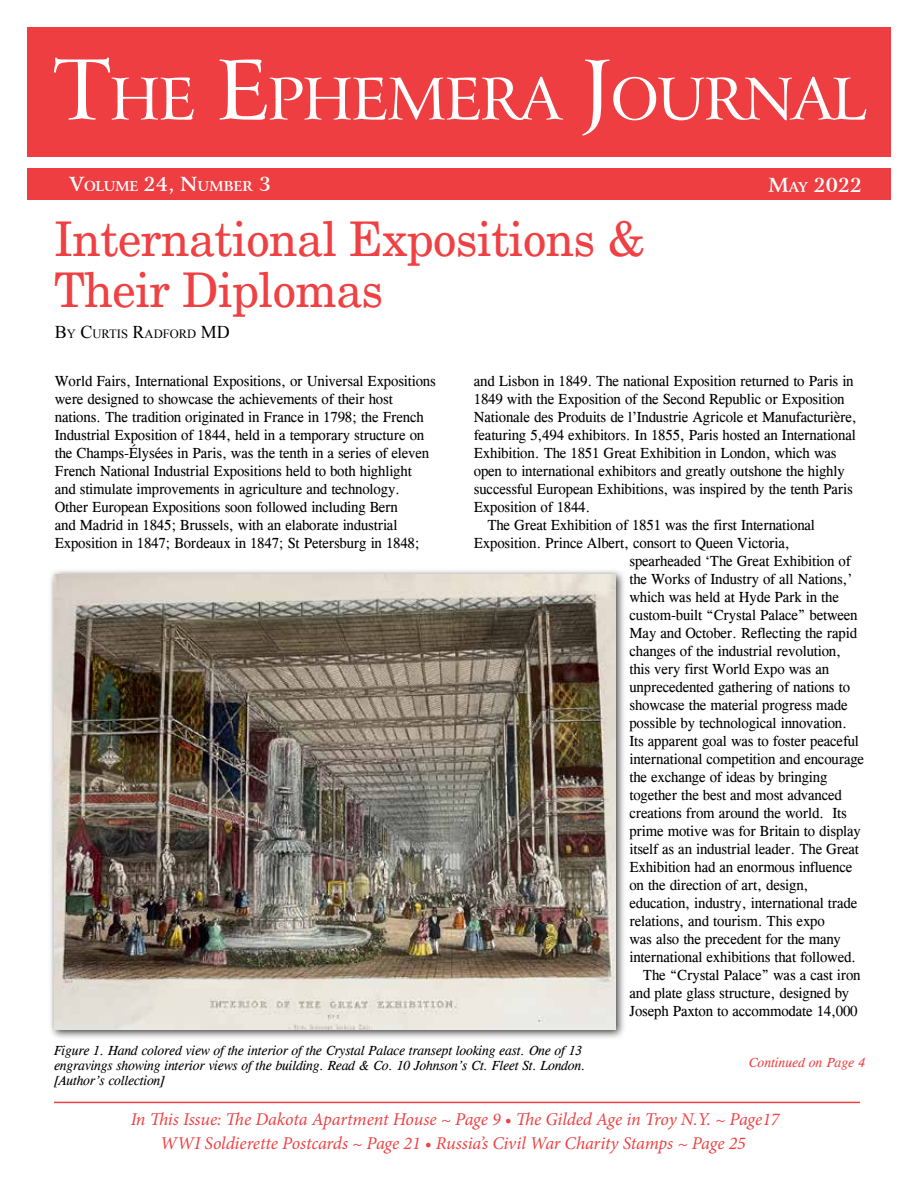
<style>
.page{position:relative;width:918px;height:1188px;background:#fff}
.page>*{position:absolute;margin:0;border:0;box-sizing:border-box;transform-origin:0 0}
.t1{font:57.75px "Arrus BT";letter-spacing:-.03em;color:#fff}
.t2{font:48px/51px "New Century Schlbk";letter-spacing:-.01em;color:#ef4143}
.t3{font:700 19.5px "Arrus BT";color:#fff}
.t4{font:italic 18px/24px "Minion Pro";letter-spacing:-.01em;color:#ef4143;text-align:center}
.t5{font:15px/18px "Cg Times";letter-spacing:-.01em;color:#000}
.t6{font:700 13.65px "Arrus BT";letter-spacing:-.015em;color:#fff}
.t7{font:italic 13.5px/15px "Cg Times";letter-spacing:-.01em;color:#000}
.t8{font:italic 13.5px "Cg Times";color:#ef4143}
.t9{font:12.6px "Times New Roman";color:#000}
.s1{font-size:82.5px}
.s2{font-size:19.5px}
.s3{font-size:13.65px}
.s4{font-size:18px}
</style>
<div class="page">
<div style="left:27px;top:27px;width:864px;height:130px;background:#ef3e42"></div>
<hr style="left:54px;top:1102px;width:808px;height:1px;background:#ef4143">
<div style="left:860px;top:1088px;width:25px;height:27px;background:#fff"></div>
<div style="left:27px;top:168px;width:864px;height:32px;background:#ef3e42"></div>
<div style="left:48px;top:568px;width:578px;height:472px;background:#000;opacity:.75"></div>
<img style="left:54px;top:575px;width:562px;height:454px">
<h1 class="t1" style="left:53px;top:64px;width:815px"><span class="s1">T</span>HE <span class="s1">E</span>PHEMERA <span class="s1">J</span>OURNAL</h1>
<p class="t6" style="left:69px;top:178px;width:203px"><span class="s2">V</span>OLUME <span class="s2">24, N</span>UMBER <span class="s2">3</span></p>
<h3 class="t3" style="left:768px;top:173px;width:96px">M<span class="s3">AY</span> 2022</h3>
<h2 class="t2" style="left:54px;top:214px;width:593px">International Expositions &amp;<br>Their Diplomas</h2>
<p class="t9" style="left:55px;top:326px;width:176px"><span class="s4">B</span>Y <span class="s4">C</span>URTIS <span class="s4">R</span>ADFORD <span class="s4">MD</span></p>
<p class="t5" style="left:55px;top:372px;width:383px">World Fairs, International Expositions, or Universal Expositions were designed to showcase the achievements of their host nations. The tradition originated in France in 1798; the French Industrial Exposition of 1844, held in a temporary structure on the Champs-Élysées in Paris, was the tenth in a series of eleven French National Industrial Expositions held to both highlight and stimulate improvements in agriculture and technology.<br>Other European Expositions soon followed including Bern<br>and Madrid in 1845; Brussels, with an elaborate industrial Exposition in 1847; Bordeaux in 1847; St Petersburg in 1848;</p>
<p class="t5" style="left:474px;top:372px;width:381px">and Lisbon in 1849. The national Exposition returned to Paris in</p>
<p class="t5" style="left:474px;top:390px;width:372px">1849 with the Exposition of the Second Republic or Exposition</p>
<p class="t5" style="left:474px;top:408px;width:384px">Nationale des Produits de l’Industrie Agricole et Manufacturière,</p>
<p class="t5" style="left:474px;top:426px;width:384px">featuring 5,494 exhibitors. In 1855, Paris hosted an International</p>
<p class="t5" style="left:474px;top:444px;width:364px">Exhibition. The 1851 Great Exhibition in London, which was</p>
<p class="t5" style="left:474px;top:462px;width:372px">open to international exhibitors and greatly outshone the highly</p>
<p class="t5" style="left:474px;top:480px;width:381px">successful European Exhibitions, was inspired by the tenth Paris</p>
<p class="t5" style="left:474px;top:498px;width:118px">Exposition of 1844.</p>
<p class="t5" style="left:487px;top:516px;width:329px">The Great Exhibition of 1851 was the first International</p>
<p class="t5" style="left:474px;top:534px;width:317px">Exposition. Prince Albert, consort to Queen Victoria,</p>
<p class="t5" style="left:629px;top:552px;width:223px">spearheaded ‘The Great Exhibition of</p>
<p class="t5" style="left:629px;top:570px;width:224px">the Works of Industry of all Nations,’</p>
<p class="t5" style="left:629px;top:588px;width:211px">which was held at Hyde Park in the</p>
<p class="t5" style="left:629px;top:606px;width:230px">custom-built “Crystal Palace” between</p>
<p class="t5" style="left:629px;top:624px;width:229px">May and October. Reflecting the rapid</p>
<p class="t5" style="left:629px;top:642px;width:213px">changes of the industrial revolution,</p>
<p class="t5" style="left:629px;top:660px;width:201px">this very first World Expo was an</p>
<p class="t5" style="left:629px;top:678px;width:222px">unprecedented gathering of nations to</p>
<p class="t5" style="left:629px;top:696px;width:220px">showcase the material progress made</p>
<p class="t5" style="left:629px;top:714px;width:219px">possible by technological innovation.</p>
<p class="t5" style="left:629px;top:732px;width:231px">Its apparent goal was to foster peaceful</p>
<p class="t5" style="left:629px;top:750px;width:236px">international competition and encourage</p>
<p class="t5" style="left:629px;top:768px;width:199px">the exchange of ideas by bringing</p>
<p class="t5" style="left:629px;top:786px;width:214px">together the best and most advanced</p>
<p class="t5" style="left:629px;top:804px;width:219px">creations from around the world. Its</p>
<p class="t5" style="left:629px;top:822px;width:233px">prime motive was for Britain to display</p>
<p class="t5" style="left:629px;top:840px;width:231px">itself as an industrial leader. The Great</p>
<p class="t5" style="left:629px;top:858px;width:224px">Exhibition had an enormous influence</p>
<p class="t5" style="left:629px;top:876px;width:181px">on the direction of art, design,</p>
<p class="t5" style="left:629px;top:894px;width:229px">education, industry, international trade</p>
<p class="t5" style="left:629px;top:912px;width:197px">relations, and tourism. This expo</p>
<p class="t5" style="left:629px;top:930px;width:213px">was also the precedent for the many</p>
<p class="t5" style="left:629px;top:948px;width:228px">international exhibitions that followed.</p>
<p class="t5" style="left:643px;top:966px;width:219px">The “Crystal Palace” was a cast iron</p>
<p class="t5" style="left:629px;top:984px;width:221px">and plate glass structure, designed by</p>
<p class="t5" style="left:629px;top:1002px;width:230px">Joseph Paxton to accommodate 14,000</p>
<p class="t7" style="left:54px;top:1043px;width:533px">Figure 1. Hand colored view of the interior of the Crystal Palace transept looking east. One of 13 engravings showing interior views of the building. Read &amp; Co. 10 Johnson’s Ct. Fleet St. London. [Author’s collection]</p>
<p class="t8" style="left:749px;top:1055px;width:118px">Continued on Page 4</p>
<p class="t4" style="left:131px;top:1107px;width:650px">In This Issue: The Dakota Apartment House ~ Page 9 • The Gilded Age in Troy N.Y. ~ Page17<br>WWI Soldierette Postcards ~ Page 21 • Russia’s Civil War Charity Stamps ~ Page 25</p>
</div>
